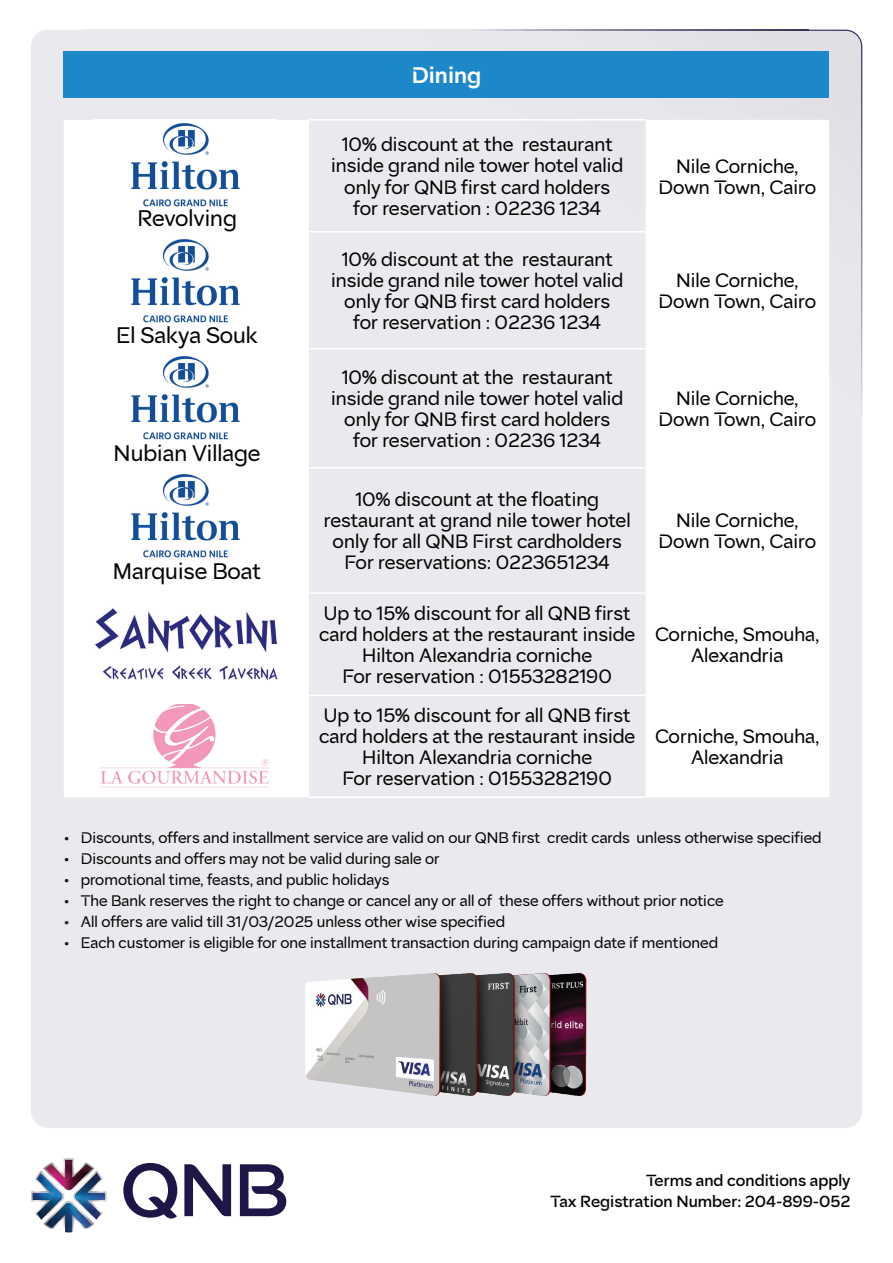
<style>
.page{position:relative;width:893px;height:1263px;background:#fff}
.page>*{position:absolute;margin:0;border:0;box-sizing:border-box;transform-origin:0 0}
.t1{font:21px "QNB Sans EN";color:#040503}
.t2{font:600 21px "QNB Sans EN";color:#fff}
.t3{font:18px/21px "QNB Sans EN";color:#040503;text-align:center}
.t4{font:500 15px/21px "QNB Sans AR";color:#040503;text-align:right}
.t5{font:14.25px "QNB Sans EN";color:#040503}
</style>
<div class="page">
<div style="left:87px;top:31px;width:719px;height:1041px;background:#eae9ee"></div>
<img style="left:806px;top:30px;width:56px;height:1044px">
<div style="left:31px;top:30px;width:56px;height:1044px;background:#eae9ee"></div>
<img style="left:85px;top:30px;width:723px;height:1px">
<svg style="left:123px;top:1163px;width:163px;height:55px"></svg>
<svg style="left:31px;top:1158px;width:76px;height:44px"></svg>
<img style="left:32px;top:1160px;width:73px;height:72px">
<div style="left:64px;top:51px;width:765px;height:47px;background:#1c88c9"></div>
<svg style="left:64px;top:120px;width:765px;height:677px;fill:#eae9ee"></svg>
<hr style="left:309px;top:119px;width:337px;height:2px;background:#fff">
<hr style="left:309px;top:231px;width:337px;height:1px;background:#fff">
<hr style="left:309px;top:348px;width:337px;height:1px;background:#fff">
<hr style="left:309px;top:467px;width:337px;height:1px;background:#fff">
<hr style="left:309px;top:592px;width:337px;height:2px;background:#fff">
<hr style="left:309px;top:694px;width:337px;height:2px;background:#fff">
<hr style="left:309px;top:796px;width:337px;height:2px;background:#fff">
<img style="left:94px;top:608px;width:185px;height:73px">
<img style="left:99px;top:704px;width:175px;height:84px">
<img style="left:95px;top:119px;width:182px;height:89px">
<img style="left:95px;top:352px;width:182px;height:89px">
<img style="left:95px;top:235px;width:182px;height:89px">
<img style="left:95px;top:469px;width:182px;height:90px">
<img style="left:265px;top:972px;width:363px;height:124px">
<p class="t2" style="left:412px;top:56px;width:71px">Dining</p>
<p class="t1" style="left:137px;top:200px;width:101px">Revolving</p>
<p class="t1" style="left:116px;top:316px;width:143px">El Sakya Souk</p>
<p class="t1" style="left:114px;top:434px;width:148px">Nubian Village</p>
<p class="t1" style="left:113px;top:552px;width:150px">Marquise Boat</p>
<p class="t3" style="left:342px;top:132px;width:173px">10% discount at the</p>
<p class="t3" style="left:331px;top:153px;width:294px">inside grand nile tower hotel valid</p>
<p class="t3" style="left:344px;top:174px;width:268px">only for QNB first card holders</p>
<p class="t3" style="left:353px;top:195px;width:249px">for reservation : 02236 1234</p>
<p class="t3" style="left:522px;top:132px;width:92px">restaurant</p>
<p class="t3" style="left:342px;top:247px;width:173px">10% discount at the</p>
<p class="t3" style="left:331px;top:268px;width:294px">inside grand nile tower hotel valid</p>
<p class="t3" style="left:344px;top:289px;width:268px">only for QNB first card holders</p>
<p class="t3" style="left:353px;top:310px;width:249px">for reservation : 02236 1234</p>
<p class="t3" style="left:522px;top:247px;width:92px">restaurant</p>
<p class="t3" style="left:342px;top:365px;width:173px">10% discount at the</p>
<p class="t3" style="left:331px;top:386px;width:294px">inside grand nile tower hotel valid</p>
<p class="t3" style="left:344px;top:407px;width:268px">only for QNB first card holders</p>
<p class="t3" style="left:353px;top:428px;width:249px">for reservation : 02236 1234</p>
<p class="t3" style="left:522px;top:365px;width:92px">restaurant</p>
<p class="t3" style="left:324px;top:487px;width:308px">10% discount at the floating restaurant at grand nile tower hotel only for all QNB First cardholders<br>For reservations: 0223651234</p>
<p class="t3" style="left:319px;top:601px;width:318px">Up to 15% discount for all QNB first card holders at the restaurant inside<br>Hilton Alexandria corniche<br>For reservation : 01553282190</p>
<p class="t3" style="left:319px;top:703px;width:318px">Up to 15% discount for all QNB first card holders at the restaurant inside<br>Hilton Alexandria corniche<br>For reservation : 01553282190</p>
<p class="t3" style="left:659px;top:153px;width:159px">Nile Corniche,<br>Down Town, Cairo</p>
<p class="t3" style="left:659px;top:268px;width:159px">Nile Corniche,<br>Down Town, Cairo</p>
<p class="t3" style="left:659px;top:386px;width:159px">Nile Corniche,<br>Down Town, Cairo</p>
<p class="t3" style="left:659px;top:508px;width:159px">Nile Corniche,<br>Down Town, Cairo</p>
<p class="t3" style="left:655px;top:622px;width:166px">Corniche, Smouha,<br>Alexandria</p>
<p class="t3" style="left:655px;top:724px;width:166px">Corniche, Smouha,<br>Alexandria</p>
<p class="t5" style="left:64px;top:825px;width:7px">•</p>
<p class="t5" style="left:81px;top:825px;width:461px">Discounts, offers and installment service are valid on our QNB first</p>
<p class="t5" style="left:547px;top:825px;width:84px">credit cards</p>
<p class="t5" style="left:637px;top:825px;width:186px">unless otherwise specified</p>
<p class="t5" style="left:64px;top:846px;width:7px">•</p>
<p class="t5" style="left:81px;top:846px;width:360px">Discounts and offers may not be valid during sale or</p>
<p class="t5" style="left:64px;top:867px;width:7px">•</p>
<p class="t5" style="left:81px;top:867px;width:310px">promotional time, feasts, and public holidays</p>
<p class="t5" style="left:64px;top:888px;width:7px">•</p>
<p class="t5" style="left:81px;top:888px;width:413px">The Bank reserves the right to change or cancel any or all of</p>
<p class="t5" style="left:499px;top:888px;width:226px">these offers without prior notice</p>
<p class="t5" style="left:64px;top:909px;width:7px">•</p>
<p class="t5" style="left:81px;top:909px;width:426px">All offers are valid till 31/03/2025 unless other wise specified</p>
<p class="t5" style="left:64px;top:930px;width:7px">•</p>
<p class="t5" style="left:81px;top:930px;width:639px">Each customer is eligible for one installment transaction during campaign date if mentioned</p>
<p class="t4" style="left:550px;top:1170px;width:301px">Terms and conditions apply<br>Tax Registration Number: 204-899-052</p>
</div>
